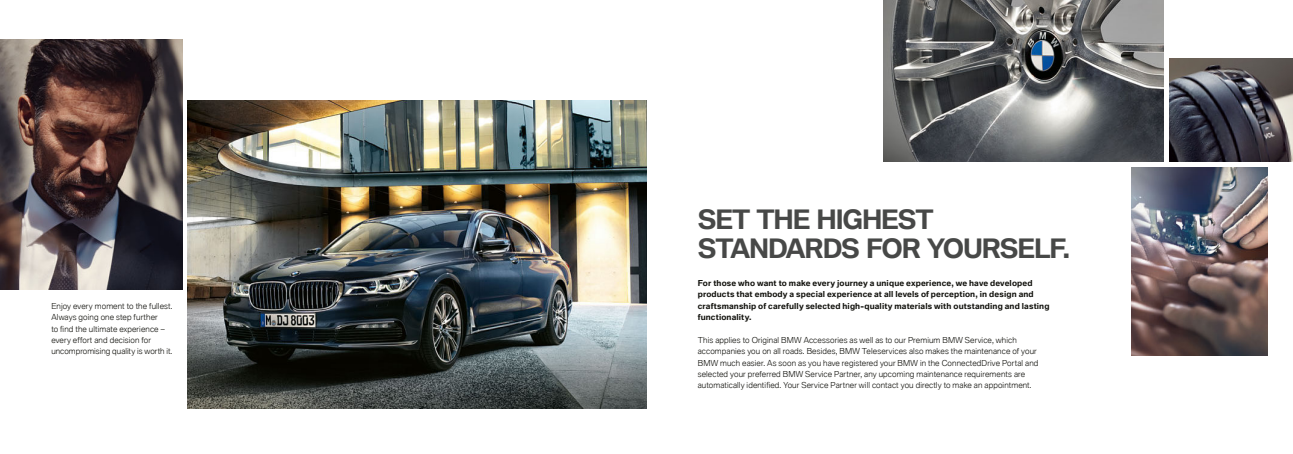
<style>
.page{position:relative;width:1293px;height:454px;background:#fff}
.page>*{position:absolute;margin:0;border:0;box-sizing:border-box;transform-origin:0 0}
.t1{font:700 26px/28.3px "BMW Type Global Pro";letter-spacing:-.045em;color:#474847}
.t2{font:300 8px/11.3px "BMW Type Global Pro";letter-spacing:.015em;color:#12120d}
.t3{font:700 8px/11.3px "BMW Type Global Pro";letter-spacing:.015em;color:#12120d}
</style>
<div class="page">
<img style="left:188px;top:100px;width:459px;height:308px">
<img style="left:0;top:40px;width:182px;height:250px">
<img style="left:1169px;top:58px;width:124px;height:104px">
<img style="left:1131px;top:167px;width:136px;height:189px">
<img style="left:883px;top:0;width:281px;height:162px">
<p class="t2" style="left:51px;top:300px;width:123px">Enjoy every moment to the fullest.<br>Always going one step further<br>to find the ultimate experience – every effort and decision for uncompromising quality is worth it.</p>
<h1 class="t1" style="left:698px;top:206px;width:374px">SET THE HIGHEST<br>STANDARDS FOR YOURSELF.</h1>
<p class="t3" style="left:698px;top:277px;width:353px">For those who want to make every journey a unique experience, we have developed products that embody a special experience at all levels of perception, in design and craftsmanship of carefully selected high-quality materials with outstanding and lasting functionality.</p>
<p class="t2" style="left:698px;top:334px;width:342px">This applies to Original BMW Accessories as well as to our Premium BMW Service, which accompanies you on all roads. Besides, BMW Teleservices also makes the maintenance of your BMW much easier. As soon as you have registered your BMW in the ConnectedDrive Portal and selected your preferred BMW Service Partner, any upcoming maintenance requirements are automatically identified. Your Service Partner will contact you directly to make an appointment.</p>
</div>
